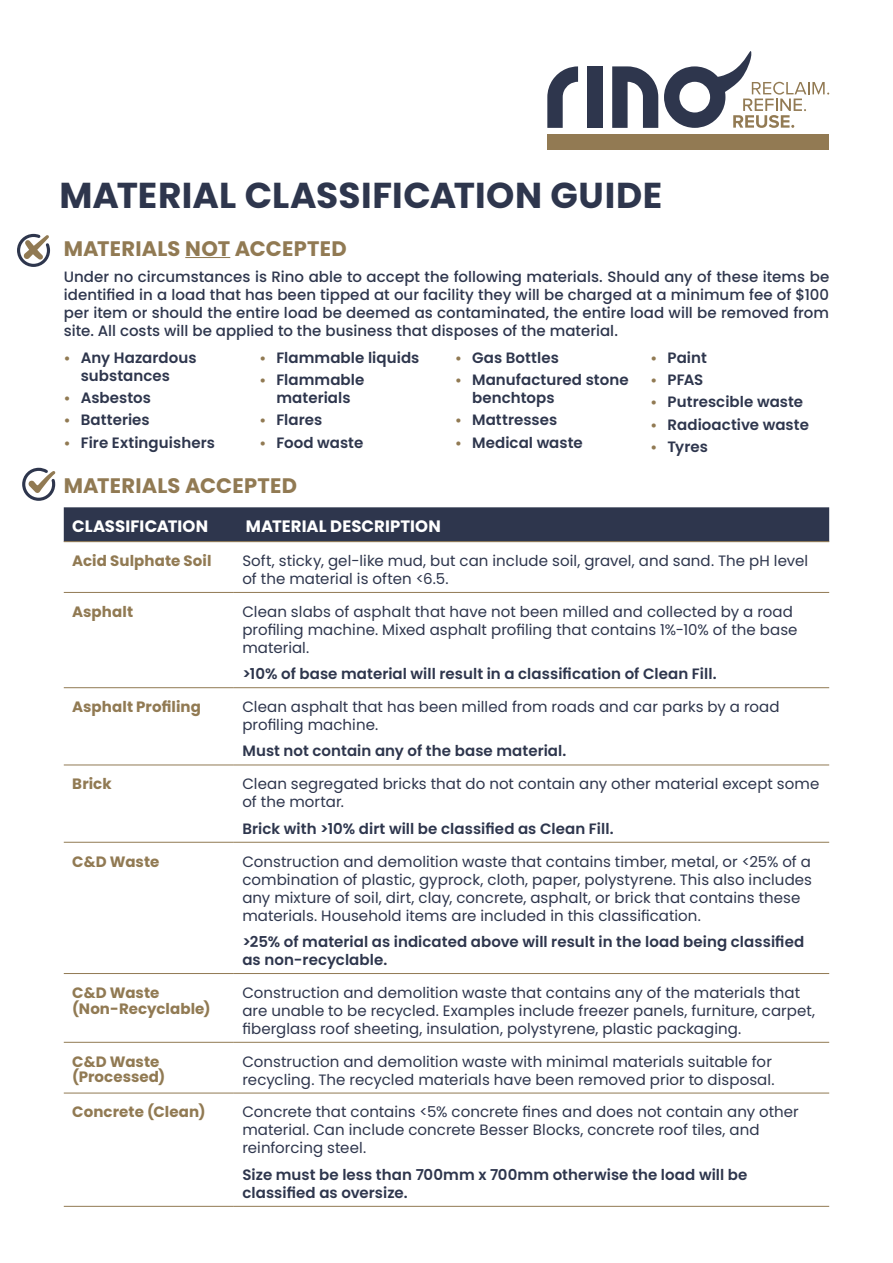
<style>
.page{position:relative;width:893px;height:1263px;background:#fff}
.page>*{position:absolute;margin:0;border:0;box-sizing:border-box;transform-origin:0 0}
.t1{font:700 36px "Poppins";letter-spacing:.01em;color:#2e364d}
.t2{font:700 21px "Poppins";letter-spacing:.005em;color:#917a53}
.t3{font:700 16.5px "Poppins";letter-spacing:.005em;color:#fff}
.t4{font:15px/18px "Poppins";letter-spacing:.005em;color:#2e364d}
.t5{font:600 15px/18px "Poppins";letter-spacing:.005em;color:#2e364d}
.t6{font:500 15px/18px "Poppins";color:#2e364d;text-align:justify}
.t7{font:700 15px/15.8px "Poppins";letter-spacing:.005em;color:#917a53}
.s1{font-weight:700;font-size:13.5px;color:#917a53}
</style>
<div class="page">
<svg style="left:547px;top:66px;width:31px;height:62px"></svg>
<div style="left:587px;top:66px;width:16px;height:62px;background:#2e364d"></div>
<svg style="left:612px;top:66px;width:46px;height:62px"></svg>
<div style="left:547px;top:134px;width:282px;height:15px;background:#927a53"></div>
<svg style="left:664px;top:51px;width:165px;height:77px"></svg>
<hr style="left:185px;top:257px;width:45px;height:1px;background:#917a53">
<div style="left:64px;top:507px;width:765px;height:34px;background:#2e364d"></div>
<hr style="left:64px;top:592px;width:170px;height:1px;background:#917a53">
<hr style="left:234px;top:592px;width:595px;height:1px;background:#917a53">
<hr style="left:64px;top:687px;width:170px;height:1px;background:#917a53">
<hr style="left:234px;top:687px;width:595px;height:1px;background:#917a53">
<hr style="left:64px;top:765px;width:170px;height:1px;background:#917a53">
<hr style="left:234px;top:765px;width:595px;height:1px;background:#917a53">
<hr style="left:64px;top:842px;width:170px;height:1px;background:#917a53">
<hr style="left:234px;top:842px;width:595px;height:1px;background:#917a53">
<hr style="left:64px;top:973px;width:170px;height:1px;background:#917a53">
<hr style="left:234px;top:973px;width:595px;height:1px;background:#917a53">
<hr style="left:64px;top:1042px;width:170px;height:1px;background:#917a53">
<hr style="left:234px;top:1042px;width:595px;height:1px;background:#917a53">
<hr style="left:64px;top:1093px;width:170px;height:1px;background:#917a53">
<hr style="left:234px;top:1093px;width:595px;height:1px;background:#917a53">
<hr style="left:64px;top:1206px;width:170px;height:1px;background:#917a53">
<hr style="left:234px;top:1206px;width:595px;height:1px;background:#917a53">
<hr style="left:64px;top:541px;width:170px;height:1px;background:#917a53">
<hr style="left:234px;top:541px;width:595px;height:1px;background:#917a53">
<svg style="left:17px;top:234px;width:33px;height:33px"></svg>
<svg style="left:22px;top:468px;width:33px;height:33px"></svg>
<h1 class="t1" style="left:60px;top:174px;width:604px">MATERIAL CLASSIFICATION GUIDE</h1>
<h2 class="t2" style="left:64px;top:236px;width:285px">MATERIALS NOT ACCEPTED</h2>
<p class="t6" style="left:64px;top:268px;width:767px">Under no circumstances is Rino able to accept the following materials. Should any of these items be identified in a load that has been tipped at our facility they will be charged at a minimum fee of $100 per item or should the entire load be deemed as contaminated, the entire load will be removed from site. All costs will be applied to the business that disposes of the material.</p>
<p class="t5" style="left:81px;top:349px;width:117px;text-indent:-17px"><span class="s1">•</span> Any Hazardous substances</p>
<p class="t5" style="left:64px;top:389px;width:89px"><span class="s1">•</span> Asbestos</p>
<p class="t5" style="left:64px;top:411px;width:87px"><span class="s1">•</span> Batteries</p>
<p class="t5" style="left:64px;top:433px;width:153px"><span class="s1">•</span> Fire Extinguishers</p>
<p class="t5" style="left:259px;top:349px;width:162px"><span class="s1">•</span> Flammable liquids</p>
<p class="t5" style="left:259px;top:371px;width:107px;text-align:center"><span class="s1">•</span> Flammable materials</p>
<p class="t5" style="left:259px;top:411px;width:64px"><span class="s1">•</span> Flares</p>
<p class="t5" style="left:259px;top:433px;width:105px"><span class="s1">•</span> Food waste</p>
<p class="t5" style="left:651px;top:349px;width:58px"><span class="s1">•</span> Paint</p>
<p class="t5" style="left:651px;top:371px;width:54px"><span class="s1">•</span> PFAS</p>
<p class="t5" style="left:651px;top:393px;width:154px"><span class="s1">•</span> Putrescible waste</p>
<p class="t5" style="left:651px;top:415px;width:160px"><span class="s1">•</span> Radioactive waste</p>
<p class="t5" style="left:651px;top:438px;width:59px"><span class="s1">•</span> Tyres</p>
<p class="t5" style="left:455px;top:349px;width:105px"><span class="s1">•</span> Gas Bottles</p>
<p class="t5" style="left:472px;top:371px;width:158px;text-indent:-17px"><span class="s1">•</span> Manufactured stone benchtops</p>
<p class="t5" style="left:455px;top:411px;width:104px"><span class="s1">•</span> Mattresses</p>
<p class="t5" style="left:455px;top:433px;width:129px"><span class="s1">•</span> Medical waste</p>
<h2 class="t2" style="left:64px;top:473px;width:235px">MATERIALS ACCEPTED</h2>
<p class="t3" style="left:72px;top:516px;width:137px">CLASSIFICATION</p>
<p class="t3" style="left:246px;top:516px;width:196px">MATERIAL DESCRIPTION</p>
<p class="t7" style="left:72px;top:553px;width:141px">Acid Sulphate Soil</p>
<p class="t4" style="left:242px;top:552px;width:567px">Soft, sticky, gel-like mud, but can include soil, gravel, and sand. The pH level of the material is often &lt;6.5.</p>
<p class="t7" style="left:72px;top:604px;width:62px">Asphalt</p>
<p class="t4" style="left:242px;top:602px;width:557px">Clean slabs of asphalt that have not been milled and collected by a road profiling machine. Mixed asphalt profiling that contains 1%-10% of the base material.</p>
<p class="t5" style="left:242px;top:665px;width:476px">&gt;10% of base material will result in a classification of Clean Fill.</p>
<p class="t7" style="left:72px;top:699px;width:130px">Asphalt Profiling</p>
<p class="t4" style="left:242px;top:698px;width:539px">Clean asphalt that has been milled from roads and car parks by a road profiling machine.</p>
<p class="t5" style="left:242px;top:742px;width:326px">Must not contain any of the base material.</p>
<p class="t7" style="left:72px;top:776px;width:41px">Brick</p>
<p class="t4" style="left:242px;top:775px;width:578px">Clean segregated bricks that do not contain any other material except some of the mortar.</p>
<p class="t5" style="left:242px;top:819px;width:373px">Brick with &gt;10% dirt will be classified as Clean Fill.</p>
<p class="t7" style="left:72px;top:853px;width:89px">C&amp;D Waste</p>
<p class="t4" style="left:242px;top:852px;width:571px">Construction and demolition waste that contains timber, metal, or &lt;25% of a combination of plastic, gyprock, cloth, paper, polystyrene. This also includes any mixture of soil, dirt, clay, concrete, asphalt, or brick that contains these materials. Household items are included in this classification.</p>
<p class="t5" style="left:242px;top:933px;width:563px">&gt;25% of material as indicated above will result in the load being classified as non-recyclable.</p>
<p class="t7" style="left:72px;top:985px;width:140px">C&amp;D Waste (Non-Recyclable)</p>
<p class="t4" style="left:242px;top:984px;width:574px">Construction and demolition waste that contains any of the materials that are unable to be recycled. Examples include freezer panels, furniture, carpet, fiberglass roof sheeting, insulation, polystyrene, plastic packaging.</p>
<p class="t7" style="left:72px;top:1053px;width:95px">C&amp;D Waste (Processed)</p>
<p class="t4" style="left:242px;top:1052px;width:534px">Construction and demolition waste with minimal materials suitable for recycling. The recycled materials have been removed prior to disposal.</p>
<p class="t7" style="left:72px;top:1104px;width:135px">Concrete (Clean)</p>
<p class="t4" style="left:242px;top:1103px;width:558px">Concrete that contains &lt;5% concrete fines and does not contain any other material. Can include concrete Besser Blocks, concrete roof tiles, and reinforcing steel.</p>
<p class="t5" style="left:242px;top:1166px;width:507px">Size must be less than 700mm x 700mm otherwise the load will be classified as oversize.</p>
</div>
